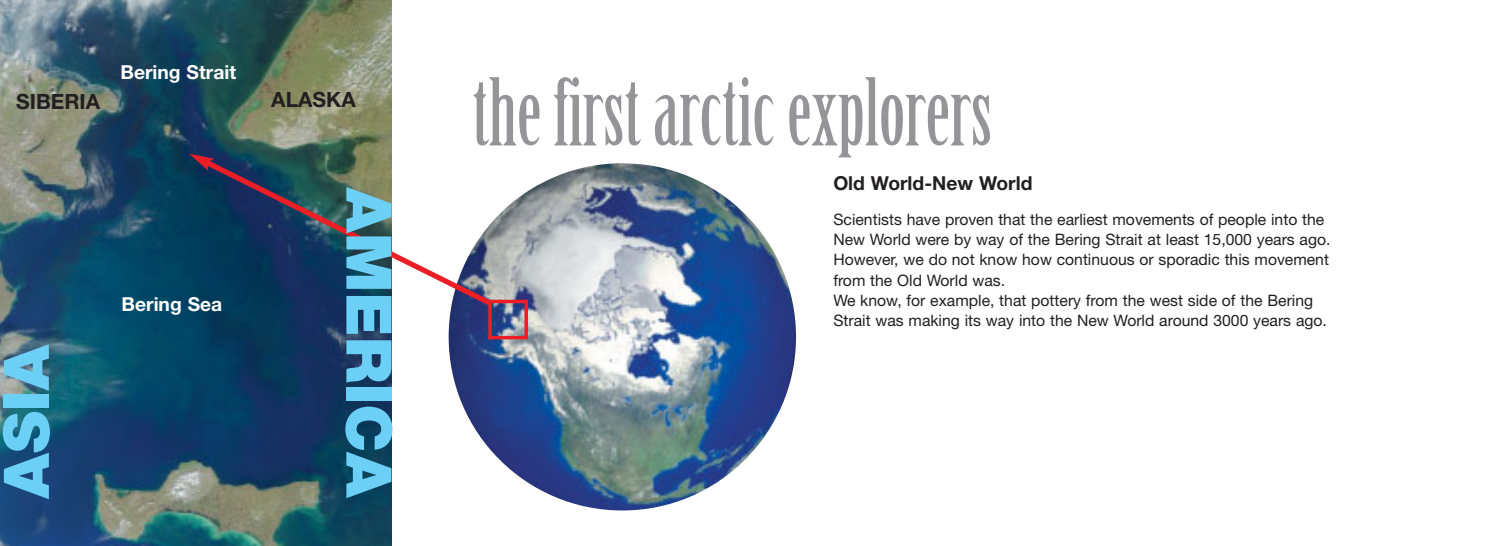
<style>
.page{position:relative;width:1488px;height:546px;background:#fff}
.page>*{position:absolute;margin:0;border:0;box-sizing:border-box;transform-origin:0 0}
.t1{font:91px "Birch";color:#939598}
.t2{font:900 63px "Helvetica Neue";color:#6ccff6}
.t3{font:700 21px "Helvetica Neue";color:#231f20}
.t4{font:700 19.25px "Helvetica Neue";color:#fff}
.t5{font:700 19.25px "Helvetica Neue";color:#231f20}
.t6{font:15.75px/20.1px "Helvetica Neue";color:#231f20}
</style>
<div class="page">
<img style="left:0;top:0;width:392px;height:545px">
<img style="left:449px;top:163px;width:347px;height:347px;border-radius:50%">
<svg style="left:200px;top:155px;width:298px;height:156px"></svg>
<svg style="left:189px;top:154px;width:25px;height:16px"></svg>
<div style="left:488px;top:300px;width:40px;height:39px;border:4px solid #ed1e25"></div>
<p class="t4" style="left:120px;top:65px;width:117px">Bering Strait</p>
<h3 class="t3" style="left:16px;top:94px;width:85px">SIBERIA</h3>
<h3 class="t3" style="left:271px;top:92px;width:86px">ALASKA</h3>
<h2 class="t2" style="left:4px;top:499px;width:155px;rotate:-90deg">ASIA</h2>
<p class="t4" style="left:122px;top:298px;width:102px">Bering Sea</p>
<h2 class="t2" style="left:391px;top:187px;width:312px;rotate:90deg">AMERICA</h2>
<h1 class="t1" style="left:473px;top:77px;width:521px">the first arctic explorers</h1>
<p class="t5" style="left:833px;top:176px;width:201px">Old World-New World</p>
<p class="t6" style="left:833px;top:211px;width:499px">Scientists have proven that the earliest movements of people into the New World were by way of the Bering Strait at least 15,000 years ago.<br>However, we do not know how continuous or sporadic this movement from the Old World was.<br>We know, for example, that pottery from the west side of the Bering Strait was making its way into the New World around 3000 years ago.</p>
</div>
